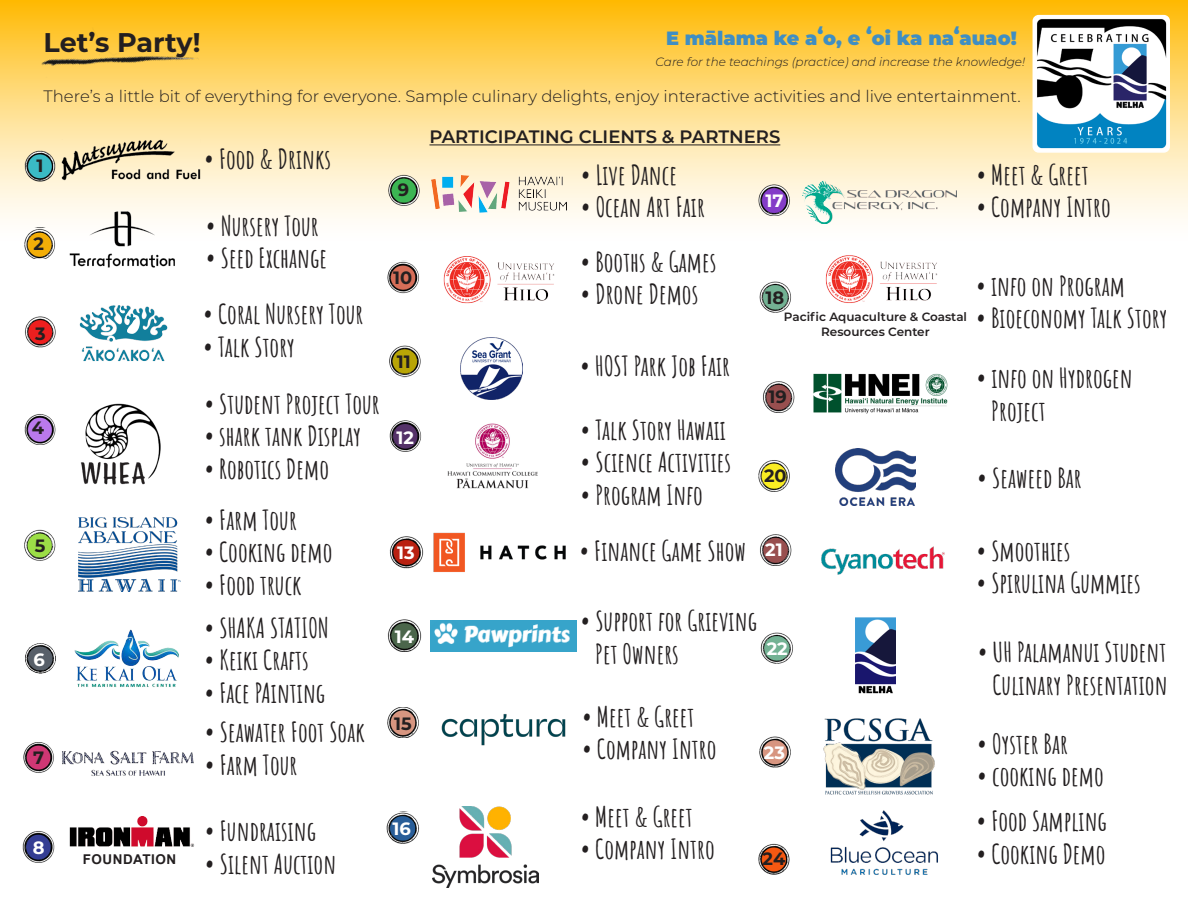
<style>
.page{position:relative;width:1188px;height:918px;background:#fff}
.page>*{position:absolute;margin:0;border:0;box-sizing:border-box;transform-origin:0 0}
.t1{font:700 27px "Amatic SC";color:#231f20}
.t2{font:700 27px "Montserrat";color:#231f20}
.t3{font:900 19.2px "Montserrat";color:#3f8ec3}
.t4{font:600 18px "Montserrat";color:#231f20}
.t5{font:700 17.85px "Montserrat";color:#231f20}
.t6{font:700 17.85px "Montserrat";color:#fff}
.t7{font:300 16.5px "Montserrat";color:#231f20}
.t8{font:700 13.5px "Arial";letter-spacing:.035em;color:#231f20}
.t9{font:italic 300 12px "Montserrat";color:#231f20}
.t10{font:600 12px/14.4px "Montserrat";color:#231f20;text-align:center}
</style>
<div class="page">
<svg style="left:0;top:0;width:1188px;height:228px;background:#fede8a"></svg>
<img style="left:433px;top:532px;width:133px;height:40px">
<img style="left:62px;top:750px;width:132px;height:26px">
<img style="left:856px;top:619px;width:39px;height:73px">
<div style="left:840px;top:614px;width:71px;height:83px;border:4px solid #fff"></div>
<img style="left:830px;top:810px;width:108px;height:65px">
<img style="left:821px;top:546px;width:124px;height:29px">
<img style="left:836px;top:448px;width:79px;height:58px">
<img style="left:36px;top:0;width:163px;height:133px">
<img style="left:59px;top:140px;width:143px;height:42px">
<img style="left:80px;top:403px;width:81px;height:82px">
<img style="left:79px;top:518px;width:101px;height:73px">
<img style="left:50px;top:201px;width:150px;height:67px">
<hr style="left:429px;top:144px;width:351px;height:1px;background:#231f20">
<img style="left:74px;top:629px;width:105px;height:58px">
<img style="left:431px;top:172px;width:145px;height:43px">
<img style="left:79px;top:305px;width:89px;height:57px">
<img style="left:443px;top:256px;width:112px;height:48px">
<img style="left:447px;top:423px;width:91px;height:66px">
<img style="left:825px;top:255px;width:113px;height:48px">
<img style="left:823px;top:718px;width:112px;height:77px">
<img style="left:431px;top:621px;width:145px;height:31px">
<img style="left:69px;top:816px;width:125px;height:31px">
<img style="left:460px;top:338px;width:63px;height:62px">
<img style="left:21px;top:147px;width:37px;height:35px">
<img style="left:24px;top:414px;width:32px;height:31px">
<img style="left:24px;top:228px;width:35px;height:31px">
<img style="left:25px;top:316px;width:31px;height:32px">
<img style="left:24px;top:529px;width:32px;height:32px">
<img style="left:23px;top:742px;width:31px;height:31px">
<img style="left:22px;top:831px;width:33px;height:32px">
<img style="left:386px;top:175px;width:38px;height:31px">
<img style="left:25px;top:643px;width:31px;height:31px">
<img style="left:387px;top:261px;width:32px;height:32px">
<img style="left:389px;top:420px;width:33px;height:31px">
<img style="left:389px;top:345px;width:32px;height:32px">
<img style="left:389px;top:536px;width:35px;height:32px">
<img style="left:387px;top:619px;width:35px;height:33px">
<img style="left:759px;top:282px;width:32px;height:31px">
<img style="left:387px;top:707px;width:32px;height:31px">
<img style="left:758px;top:460px;width:32px;height:32px">
<img style="left:386px;top:812px;width:33px;height:32px">
<img style="left:763px;top:381px;width:32px;height:32px">
<img style="left:754px;top:183px;width:37px;height:33px">
<img style="left:758px;top:844px;width:32px;height:31px">
<img style="left:802px;top:180px;width:155px;height:44px">
<img style="left:1033px;top:16px;width:136px;height:136px">
<div style="left:1033px;top:15px;width:137px;height:138px;border:1px solid #fff;border-radius:5px"></div>
<img style="left:441px;top:714px;width:125px;height:32px">
<img style="left:760px;top:633px;width:33px;height:31px">
<img style="left:759px;top:737px;width:32px;height:30px">
<img style="left:760px;top:534px;width:32px;height:32px">
<img style="left:432px;top:806px;width:106px;height:82px">
<img style="left:813px;top:373px;width:135px;height:40px">
<p class="t3" style="left:666px;top:24px;width:352px">E mālama ke aʻo, e ʻoi ka naʻauao!</p>
<p class="t9" style="left:656px;top:54px;width:371px">Care for the teachings (practice) and increase the knowledge!</p>
<p class="t2" style="left:44px;top:23px;width:159px">Let’s Party!</p>
<p class="t7" style="left:44px;top:85px;width:979px">There’s a little bit of everything for everyone. Sample culinary delights, enjoy interactive activities and live entertainment.</p>
<p class="t5" style="left:36px;top:153px;width:8px">1</p>
<p class="t5" style="left:34px;top:231px;width:12px">2</p>
<p class="t5" style="left:35px;top:320px;width:12px">3</p>
<p class="t5" style="left:32px;top:415px;width:14px">4</p>
<p class="t5" style="left:35px;top:533px;width:12px">5</p>
<p class="t6" style="left:33px;top:646px;width:13px">6</p>
<p class="t5" style="left:33px;top:745px;width:13px">7</p>
<p class="t6" style="left:33px;top:835px;width:13px">8</p>
<p class="t8" style="left:83px;top:850px;width:95px">FOUNDATION</p>
<p class="t1" style="left:204px;top:138px;width:129px">• Food &amp; Drinks</p>
<p class="t1" style="left:206px;top:205px;width:115px">• Nursery Tour</p>
<p class="t1" style="left:206px;top:238px;width:123px">• Seed Exchange</p>
<p class="t1" style="left:203px;top:293px;width:162px">• Coral Nursery Tour</p>
<p class="t1" style="left:203px;top:326px;width:93px">• Talk Story</p>
<p class="t1" style="left:204px;top:383px;width:177px">• Student Project Tour</p>
<p class="t1" style="left:204px;top:415px;width:158px">• shark tank Display</p>
<p class="t1" style="left:204px;top:448px;width:126px">• Robotics Demo</p>
<p class="t1" style="left:204px;top:499px;width:94px">• Farm Tour</p>
<p class="t1" style="left:204px;top:532px;width:130px">• Cooking demo</p>
<p class="t1" style="left:204px;top:564px;width:99px">• Food truck</p>
<p class="t1" style="left:205px;top:607px;width:126px">• SHAKA STATION</p>
<p class="t1" style="left:205px;top:640px;width:106px">• Keiki Crafts</p>
<p class="t1" style="left:205px;top:672px;width:122px">• Face PAinting</p>
<p class="t1" style="left:205px;top:712px;width:162px">• Seawater Foot Soak</p>
<p class="t1" style="left:205px;top:744px;width:94px">• Farm Tour</p>
<p class="t5" style="left:398px;top:177px;width:13px">9</p>
<p class="t5" style="left:393px;top:265px;width:21px">10</p>
<p class="t5" style="left:397px;top:348px;width:15px">11</p>
<p class="t6" style="left:397px;top:424px;width:19px">12</p>
<p class="t6" style="left:397px;top:539px;width:19px">13</p>
<p class="t6" style="left:395px;top:624px;width:21px">14</p>
<p class="t5" style="left:394px;top:711px;width:19px">15</p>
<p class="t1" style="left:205px;top:810px;width:113px">• Fundraising</p>
<p class="t1" style="left:205px;top:843px;width:133px">• Silent Auction</p>
<p class="t6" style="left:393px;top:816px;width:20px">16</p>
<p class="t4" style="left:429px;top:124px;width:352px">PARTICIPATING CLIENTS &amp; PARTNERS</p>
<p class="t1" style="left:581px;top:154px;width:98px">• Live Dance</p>
<p class="t1" style="left:581px;top:186px;width:126px">• Ocean Art Fair</p>
<p class="t6" style="left:766px;top:188px;width:20px">17</p>
<p class="t1" style="left:976px;top:154px;width:114px">• Meet &amp; Greet</p>
<p class="t1" style="left:976px;top:186px;width:136px">• Company Intro</p>
<p class="t1" style="left:581px;top:241px;width:137px">• Booths &amp; Games</p>
<p class="t1" style="left:581px;top:274px;width:119px">• Drone Demos</p>
<p class="t1" style="left:580px;top:345px;width:151px">• HOST Park Job Fair</p>
<p class="t1" style="left:581px;top:409px;width:147px">• Talk Story Hawaii</p>
<p class="t1" style="left:581px;top:442px;width:152px">• Science Activities</p>
<p class="t1" style="left:581px;top:474px;width:124px">• Program Info</p>
<p class="t5" style="left:766px;top:285px;width:20px">18</p>
<p class="t10" style="left:784px;top:309px;width:185px">Pacific Aquaculture &amp; Coastal<br>Resources Center</p>
<p class="t1" style="left:976px;top:265px;width:150px">• info on Program</p>
<p class="t1" style="left:976px;top:298px;width:193px">• Bioeconomy Talk Story</p>
<p class="t5" style="left:769px;top:384px;width:20px">19</p>
<p class="t1" style="left:976px;top:358px;width:158px">• info on Hydrogen</p>
<p class="t1" style="left:991px;top:390px;width:56px">Project</p>
<p class="t5" style="left:764px;top:463px;width:24px">20</p>
<p class="t1" style="left:977px;top:457px;width:106px">• Seaweed Bar</p>
<p class="t1" style="left:579px;top:531px;width:168px">• Finance Game Show</p>
<p class="t6" style="left:765px;top:537px;width:19px">21</p>
<p class="t1" style="left:580px;top:600px;width:178px">• Support for Grieving</p>
<p class="t1" style="left:595px;top:633px;width:85px">Pet Owners</p>
<p class="t6" style="left:767px;top:636px;width:23px">22</p>
<p class="t1" style="left:582px;top:696px;width:114px">• Meet &amp; Greet</p>
<p class="t1" style="left:582px;top:729px;width:136px">• Company Intro</p>
<p class="t1" style="left:580px;top:796px;width:114px">• Meet &amp; Greet</p>
<p class="t1" style="left:580px;top:828px;width:136px">• Company Intro</p>
<p class="t6" style="left:764px;top:739px;width:23px">23</p>
<p class="t5" style="left:763px;top:846px;width:24px">24</p>
<p class="t1" style="left:976px;top:530px;width:96px">• Smoothies</p>
<p class="t1" style="left:976px;top:562px;width:166px">• Spirulina Gummies</p>
<p class="t1" style="left:978px;top:631px;width:190px">• UH Palamanui Student</p>
<p class="t1" style="left:993px;top:664px;width:177px">Culinary Presentation</p>
<p class="t1" style="left:977px;top:723px;width:92px">• Oyster Bar</p>
<p class="t1" style="left:977px;top:755px;width:128px">• cooking demo</p>
<p class="t1" style="left:977px;top:801px;width:132px">• Food Sampling</p>
<p class="t1" style="left:977px;top:833px;width:130px">• Cooking Demo</p>
</div>
